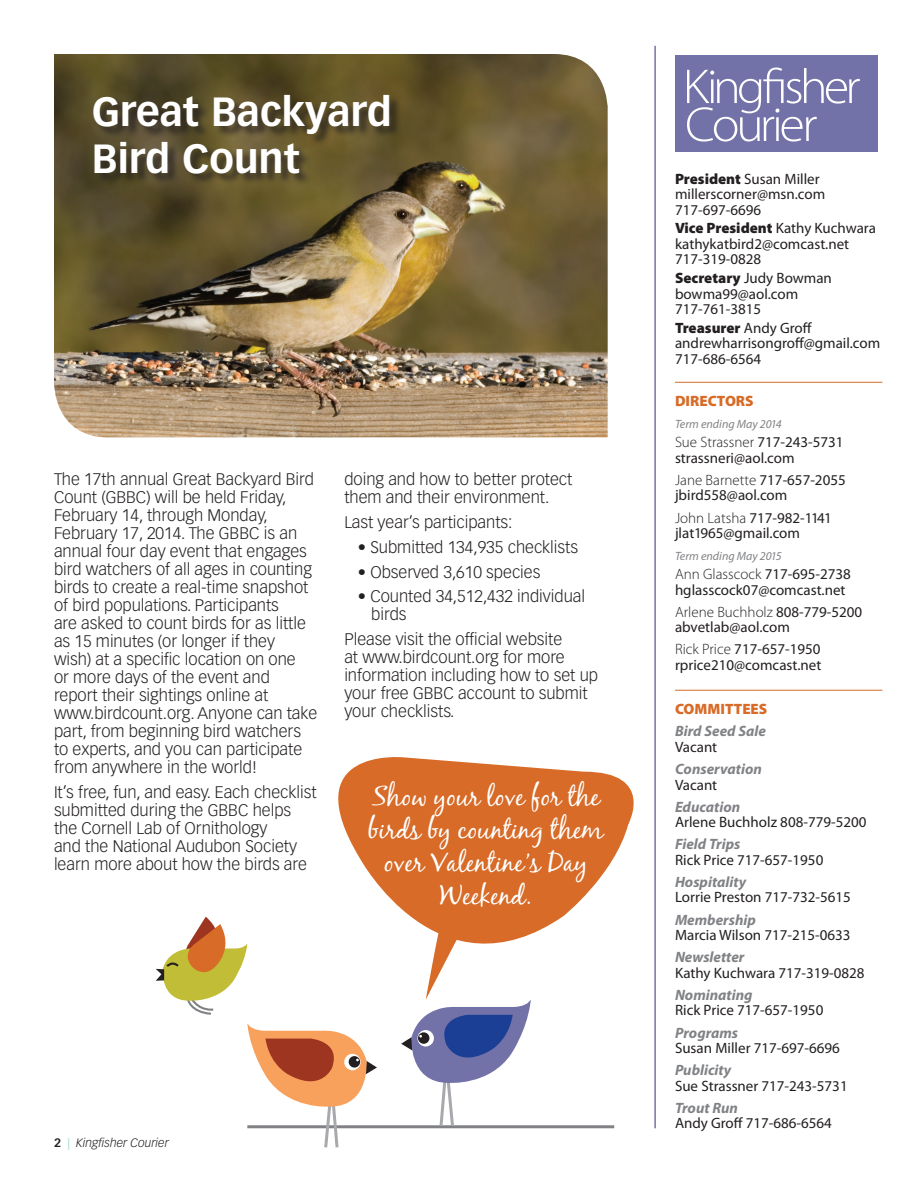
<style>
.page{position:relative;width:918px;height:1188px;background:#fff}
.page>*{position:absolute;margin:0;border:0;box-sizing:border-box;transform-origin:0 0}
.t1{font:700 40.05px/46.5px "Vectora LT Std";color:#fff}
.t2{font:27px/33px "Black Jack";color:#fff;text-align:center}
.t3{font:300 16.5px/18px "Vectora LT Std";color:#231f20}
.t4{font:15px/15.5px "Myriad Pro";color:#231f20}
.t5{font:italic 700 15px "Myriad Pro";color:#808285}
.t6{font:900 15px "Myriad Pro";color:#d76b27}
.t7{font:italic 12px "Myriad Pro";color:#808285}
.t8{font:italic 300 12px "Vectora LT Std";color:#231f20}
.s1{font-weight:700;font-style:normal}
.s2{font-style:normal;color:#8ecec2}
.s3{font-weight:900}
.s4{font-weight:300}
</style>
<div class="page">
<img style="left:54px;top:54px;width:554px;height:383px">
<hr style="left:247px;top:1125px;width:367px;height:3px;background:#808285">
<hr style="left:675px;top:382px;width:207px;height:1px;background:#d76b27">
<hr style="left:675px;top:690px;width:207px;height:1px;background:#d76b27">
<div style="left:675px;top:55px;width:203px;height:97px;background:#7372a8"></div>
<svg style="left:687px;top:68px;width:173px;height:74px"></svg>
<hr style="left:654px;top:46px;width:2px;height:1082px;background:#7372a8">
<div style="left:94px;top:96px;width:308px;height:90px;background:#231f20;opacity:.75"></div>
<svg style="left:247px;top:1025px;width:130px;height:123px"></svg>
<svg style="left:338px;top:748px;width:318px;height:254px;fill:#d76b27"></svg>
<svg style="left:401px;top:924px;width:131px;height:202px"></svg>
<svg style="left:156px;top:917px;width:92px;height:98px"></svg>
<h1 class="t1" style="left:92px;top:89px;width:302px">Great Backyard<br>Bird Count</h1>
<p class="t3" style="left:54px;top:471px;width:265px">The 17th annual Great Backyard Bird Count (GBBC) will be held Friday, February 14, through Monday, February 17, 2014. The GBBC is an annual four day event that engages bird watchers of all ages in counting birds to create a real-time snapshot of bird populations. Participants<br>are asked to count birds for as little as 15 minutes (or longer if they<br>wish) at a specific location on one<br>or more days of the event and report their sightings online at www.birdcount.org. Anyone can take part, from beginning bird watchers to experts, and you can participate from anywhere in the world!</p>
<p class="t3" style="left:54px;top:783px;width:264px">It’s free, fun, and easy. Each checklist submitted during the GBBC helps the Cornell Lab of Ornithology<br>and the National Audubon Society learn more about how the birds are</p>
<p class="t3" style="left:344px;top:471px;width:230px">doing and how to better protect them and their environment.</p>
<p class="t3" style="left:344px;top:513px;width:170px">Last year’s participants:</p>
<p class="t3" style="left:358px;top:538px;width:222px">• Submitted 134,935 checklists</p>
<p class="t3" style="left:358px;top:563px;width:184px">• Observed 3,610 species</p>
<p class="t3" style="left:371px;top:588px;width:215px;text-indent:-13px">• Counted 34,512,432 individual birds</p>
<p class="t3" style="left:344px;top:630px;width:255px">Please visit the official website<br>at www.birdcount.org for more information including how to set up your free GBBC account to submit your checklists.</p>
<h2 class="t2" style="left:368px;top:779px;width:237px">Show your love for the birds by counting them over Valentine’s Day<br>Weekend.</h2>
<p class="t8" style="left:54px;top:1136px;width:116px"><span class="s1">2</span> <span class="s2">|</span> Kingfisher Courier</p>
<p class="t4" style="left:675px;top:171px;width:152px"><span class="s3">President</span> Susan Miller millerscorner@msn.com<br>717-697-6696</p>
<p class="t4" style="left:675px;top:220px;width:203px"><span class="s3">Vice President</span> Kathy Kuchwara kathykatbird2@comcast.net<br>717-319-0828</p>
<p class="t4" style="left:675px;top:270px;width:158px"><span class="s3">Secretary</span> Judy Bowman bowma99@aol.com<br>717-761-3815</p>
<p class="t4" style="left:675px;top:320px;width:207px"><span class="s3">Treasurer</span> Andy Groff andrewharrisongroff@gmail.com<br>717-686-6564</p>
<p class="t6" style="left:675px;top:391px;width:80px">DIRECTORS</p>
<p class="t7" style="left:675px;top:417px;width:108px">Term ending May 2014</p>
<p class="t4" style="left:675px;top:434px;width:170px"><span class="s4">Sue Strassner</span> 717-243-5731 strassneri@aol.com</p>
<p class="t4" style="left:675px;top:472px;width:172px"><span class="s4">Jane Barnette</span> 717-657-2055 jbird558@aol.com</p>
<p class="t4" style="left:675px;top:510px;width:158px"><span class="s4">John Latsha</span> 717-982-1141 jlat1965@gmail.com</p>
<p class="t7" style="left:675px;top:549px;width:108px">Term ending May 2015</p>
<p class="t4" style="left:675px;top:566px;width:177px"><span class="s4">Ann Glasscock</span> 717-695-2738 hglasscock07@comcast.net</p>
<p class="t4" style="left:675px;top:604px;width:189px"><span class="s4">Arlene Buchholz</span> 808-779-5200 abvetlab@aol.com</p>
<p class="t4" style="left:675px;top:641px;width:148px"><span class="s4">Rick Price</span> 717-657-1950 rprice210@comcast.net</p>
<p class="t6" style="left:675px;top:699px;width:94px">COMMITTEES</p>
<p class="t5" style="left:675px;top:722px;width:93px">Bird Seed Sale</p>
<p class="t4" style="left:675px;top:739px;width:44px">Vacant</p>
<p class="t5" style="left:675px;top:759px;width:88px">Conservation</p>
<p class="t4" style="left:675px;top:777px;width:44px">Vacant</p>
<p class="t5" style="left:675px;top:797px;width:67px">Education</p>
<p class="t4" style="left:675px;top:814px;width:193px">Arlene Buchholz 808-779-5200</p>
<p class="t5" style="left:675px;top:835px;width:67px">Field Trips</p>
<p class="t4" style="left:675px;top:852px;width:150px">Rick Price 717-657-1950</p>
<p class="t5" style="left:675px;top:872px;width:73px">Hospitality</p>
<p class="t4" style="left:675px;top:889px;width:177px">Lorrie Preston 717-732-5615</p>
<p class="t5" style="left:675px;top:910px;width:82px">Membership</p>
<p class="t4" style="left:675px;top:927px;width:177px">Marcia Wilson 717-215-0633</p>
<p class="t5" style="left:675px;top:948px;width:71px">Newsletter</p>
<p class="t4" style="left:675px;top:965px;width:191px">Kathy Kuchwara 717-319-0828</p>
<p class="t5" style="left:675px;top:985px;width:79px">Nominating</p>
<p class="t4" style="left:675px;top:1002px;width:150px">Rick Price 717-657-1950</p>
<p class="t5" style="left:675px;top:1023px;width:65px">Programs</p>
<p class="t4" style="left:675px;top:1040px;width:166px">Susan Miller 717-697-6696</p>
<p class="t5" style="left:675px;top:1060px;width:58px">Publicity</p>
<p class="t4" style="left:675px;top:1078px;width:174px">Sue Strassner 717-243-5731</p>
<p class="t5" style="left:675px;top:1098px;width:64px">Trout Run</p>
<p class="t4" style="left:675px;top:1115px;width:158px">Andy Groff 717-686-6564</p>
</div>
